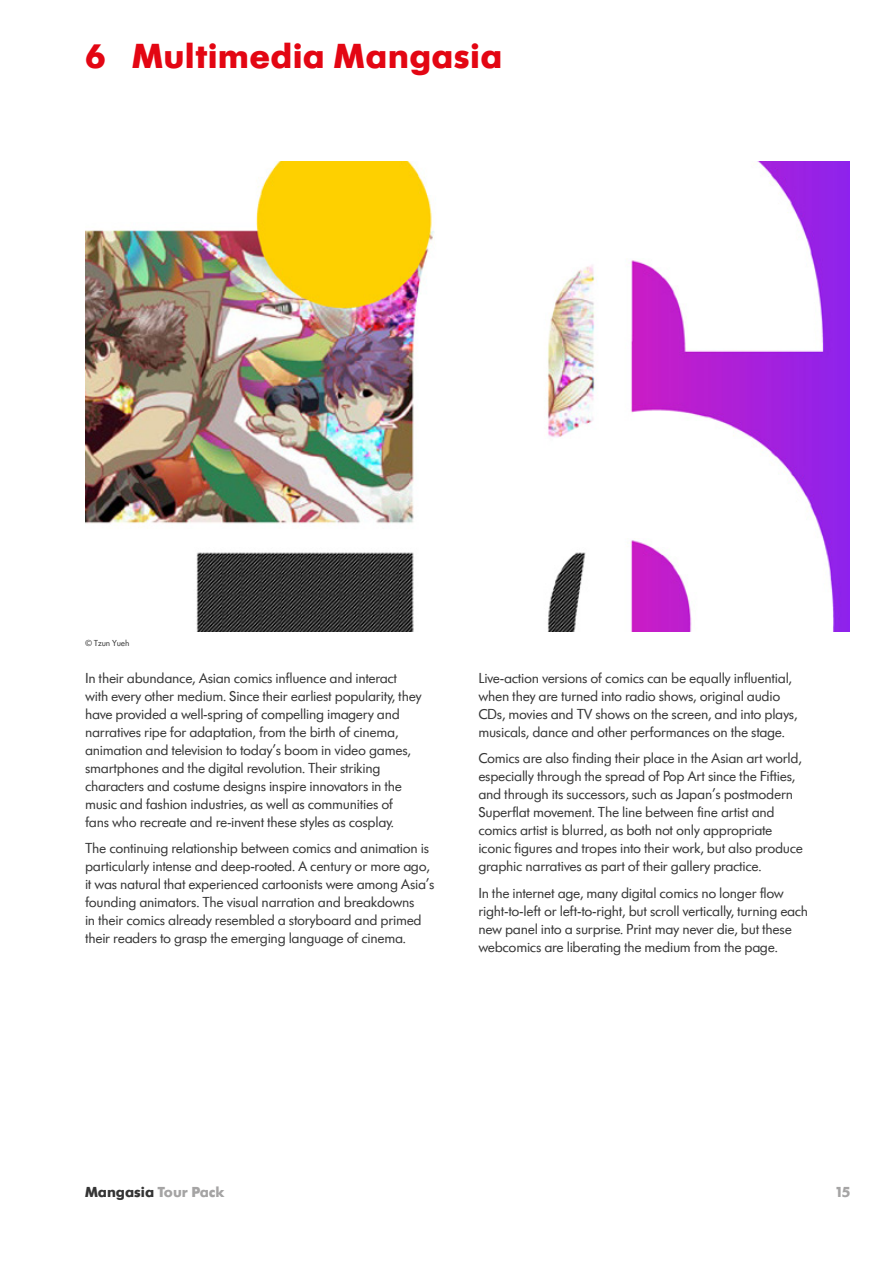
<style>
.page{position:relative;width:893px;height:1263px;background:#fff}
.page>*{position:absolute;margin:0;border:0;box-sizing:border-box;transform-origin:0 0}
.t1{font:700 36px "Futura SB";letter-spacing:.01em;color:#e30613}
.t2{font:15px/18px "Futura SB";letter-spacing:-.02em;color:#353535}
.t3{font:700 15px "Futura SB";color:#353535}
.t4{font:700 15px "Futura SB";color:#a5a4a4}
.t5{font:9px "Futura SB";letter-spacing:-.02em;color:#353535}
.s1{color:#a5a4a4}
</style>
<div class="page">
<img style="left:85px;top:162px;width:765px;height:469px">
<h1 class="t1" style="left:85px;top:36px;width:419px">6 Multimedia Mangasia</h1>
<p class="t5" style="left:85px;top:638px;width:46px">© Tzun Yueh</p>
<p class="t2" style="left:85px;top:669px;width:338px">In their abundance, Asian comics influence and interact with every other medium. Since their earliest popularity, they have provided a well-spring of compelling imagery and narratives ripe for adaptation, from the birth of cinema, animation and television to today’s boom in video games, smartphones and the digital revolution. Their striking characters and costume designs inspire innovators in the music and fashion industries, as well as communities of<br>fans who recreate and re-invent these styles as cosplay.</p>
<p class="t2" style="left:85px;top:839px;width:351px">The continuing relationship between comics and animation is particularly intense and deep-rooted. A century or more ago, it was natural that experienced cartoonists were among Asia’s founding animators. The visual narration and breakdowns<br>in their comics already resembled a storyboard and primed their readers to grasp the emerging language of cinema.</p>
<p class="t2" style="left:478px;top:669px;width:321px">Live-action versions of comics can be equally influential, when they are turned into radio shows, original audio CDs, movies and TV shows on the screen, and into plays, musicals, dance and other performances on the stage.</p>
<p class="t2" style="left:478px;top:749px;width:326px">Comics are also finding their place in the Asian art world, especially through the spread of Pop Art since the Fifties, and through its successors, such as Japan’s postmodern Superflat movement. The line between fine artist and comics artist is blurred, as both not only appropriate iconic figures and tropes into their work, but also produce graphic narratives as part of their gallery practice.</p>
<p class="t2" style="left:478px;top:884px;width:331px">In the internet age, many digital comics no longer flow right-to-left or left-to-right, but scroll vertically, turning each new panel into a surprise. Print may never die, but these webcomics are liberating the medium from the page.</p>
<p class="t3" style="left:85px;top:1183px;width:141px">Mangasia <span class="s1">Tour Pack</span></p>
<p class="t4" style="left:835px;top:1183px;width:17px">15</p>
</div>
